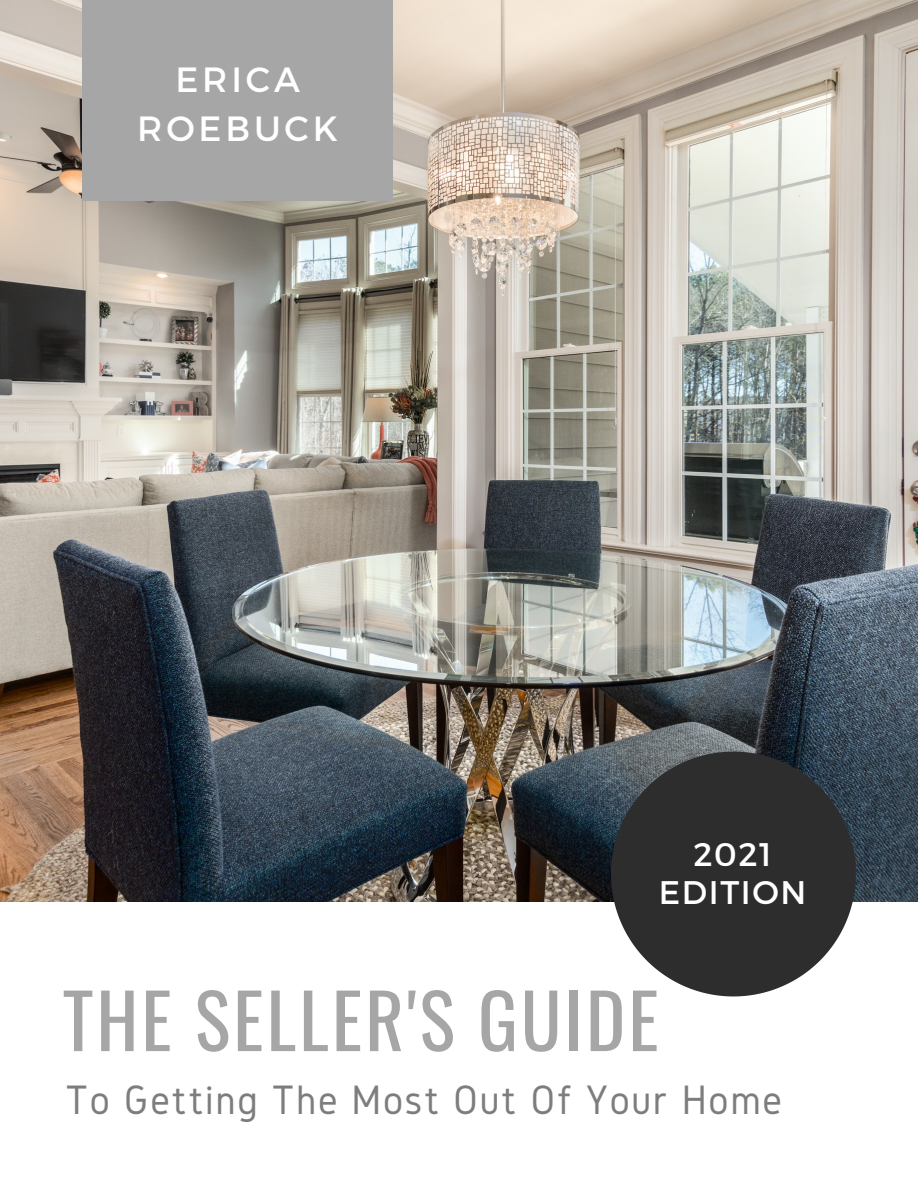
<style>
.page{position:relative;width:918px;height:1188px;background:#fff}
.page>*{position:absolute;margin:0;border:0;box-sizing:border-box;transform-origin:0 0}
.t1{font:74.7px "Oswald";letter-spacing:.04em;color:#a6a6a6}
.t2{font:42.75px "Gidole";letter-spacing:.04em;color:#7d7d7d}
.t3{font:34.95px/48.3px "Montserrat";letter-spacing:.11em;color:#fff;text-align:center}
.t4{font:32.7px "Montserrat";letter-spacing:.05em;color:#fff}
</style>
<div class="page">
<img style="left:0;top:0;width:918px;height:902px">
<div style="left:82px;top:0;width:310px;height:200px;background:#a6a6a6"></div>
<svg style="left:611px;top:752px;width:245px;height:244px;background:#454647"></svg>
<p class="t3" style="left:137px;top:54px;width:202px">ERICA<br>ROEBUCK</p>
<p class="t4" style="left:693px;top:834px;width:80px">2021</p>
<p class="t4" style="left:659px;top:871px;width:149px">EDITION</p>
<p class="t1" style="left:63px;top:962px;width:598px">THE SELLER'S GUIDE</p>
<p class="t2" style="left:65px;top:1076px;width:718px">To Getting The Most Out Of Your Home</p>
</div>
